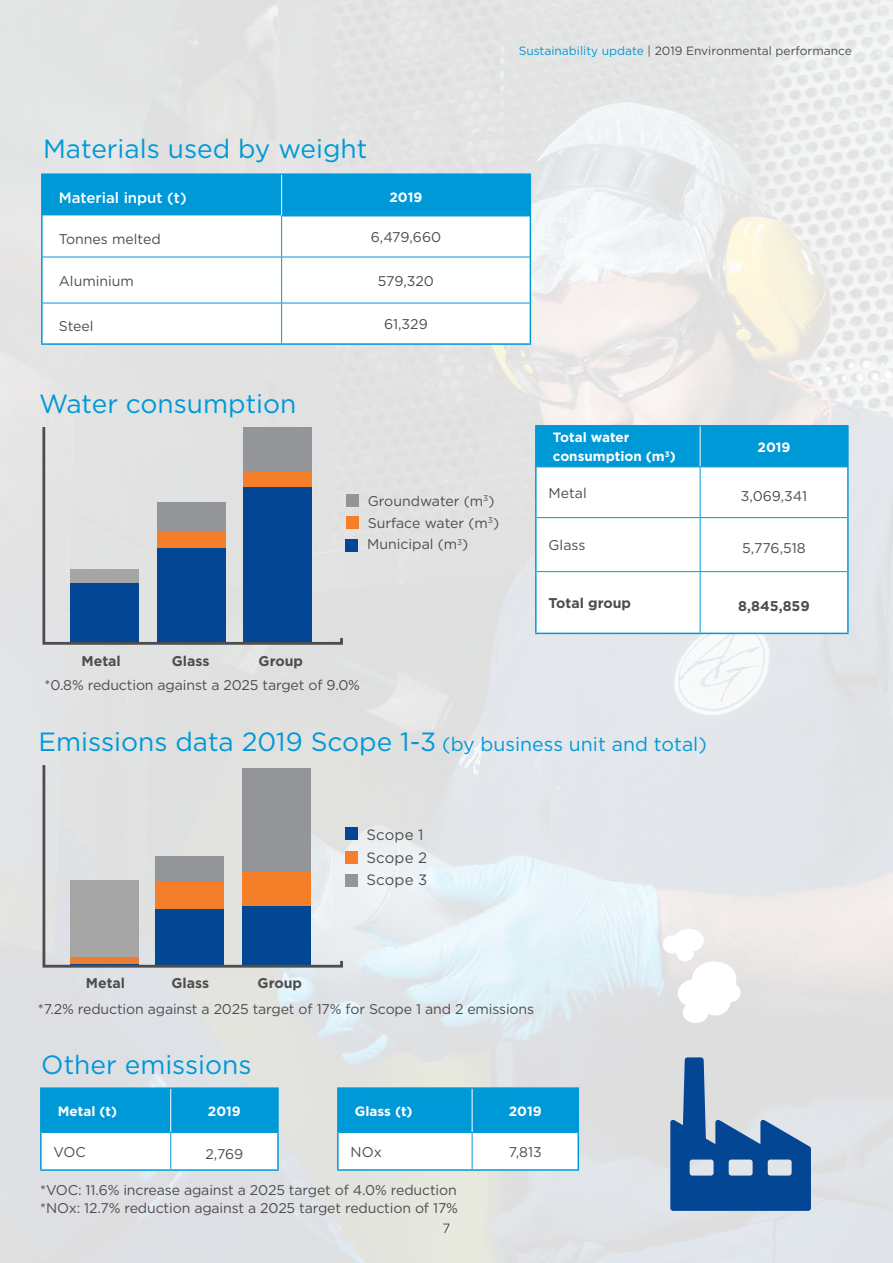
<style>
.page{position:relative;width:893px;height:1263px;background:#fff}
.page>*{position:absolute;margin:0;border:0;box-sizing:border-box;transform-origin:0 0}
.t1{font:26.4px "Gotham";color:#0099d8}
.t2{font:15px/22px "Gotham";letter-spacing:.01em;color:#4d4d4f}
.t3{font:500 15px "Gotham";color:#fff}
.t4{font:14.1px/17.7px "Gotham";letter-spacing:-.01em;color:#4d4d4f}
.t5{font:700 14.1px "Gotham";color:#4d4d4f}
.t6{font:700 13.5px/19.5px "Gotham";color:#fff}
.t7{font:13.5px "Gotham";color:#4d4d4f}
.t8{font:12px "Gotham";color:#4d4d4f}
.s1{color:#0099d8}
.s2{font-size:19.5px}
</style>
<div class="page">
<img style="left:0;top:0;width:893px;height:1263px">
<svg style="left:43px;top:175px;width:487px;height:168px"></svg>
<hr style="left:41px;top:173px;width:241px;height:2px;background:#0099d8">
<hr style="left:41px;top:175px;width:2px;height:41px;background:#0099d8">
<hr style="left:282px;top:173px;width:249px;height:2px;background:#0099d8">
<hr style="left:530px;top:175px;width:1px;height:41px;background:#0099d8">
<hr style="left:281px;top:175px;width:1px;height:41px;background:#fff">
<hr style="left:43px;top:216px;width:238px;height:1px;background:#fff">
<hr style="left:41px;top:216px;width:2px;height:41px;background:#0099d8">
<hr style="left:41px;top:257px;width:2px;height:46px;background:#0099d8">
<hr style="left:281px;top:216px;width:1px;height:41px;background:#0099d8">
<hr style="left:43px;top:257px;width:239px;height:1px;background:#0099d8">
<hr style="left:281px;top:257px;width:1px;height:46px;background:#0099d8">
<hr style="left:43px;top:303px;width:239px;height:1px;background:#0099d8">
<hr style="left:281px;top:303px;width:1px;height:40px;background:#0099d8">
<hr style="left:41px;top:303px;width:2px;height:40px;background:#0099d8">
<hr style="left:41px;top:343px;width:241px;height:2px;background:#0099d8">
<hr style="left:281px;top:216px;width:249px;height:1px;background:#0099d8">
<hr style="left:530px;top:216px;width:1px;height:41px;background:#0099d8">
<hr style="left:530px;top:257px;width:1px;height:46px;background:#0099d8">
<hr style="left:530px;top:303px;width:1px;height:40px;background:#0099d8">
<hr style="left:282px;top:343px;width:249px;height:2px;background:#0099d8">
<hr style="left:282px;top:257px;width:248px;height:1px;background:#0099d8">
<hr style="left:282px;top:303px;width:248px;height:1px;background:#0099d8">
<div style="left:345px;top:539px;width:13px;height:13px;background:#034694"></div>
<div style="left:346px;top:494px;width:12px;height:13px;background:#939598"></div>
<div style="left:537px;top:426px;width:310px;height:40px;background:#0099d8"></div>
<svg style="left:537px;top:467px;width:310px;height:166px"></svg>
<hr style="left:535px;top:425px;width:165px;height:1px;background:#0099d8">
<hr style="left:535px;top:426px;width:2px;height:41px;background:#0099d8">
<hr style="left:700px;top:425px;width:149px;height:1px;background:#0099d8">
<hr style="left:847px;top:426px;width:2px;height:41px;background:#0099d8">
<hr style="left:700px;top:426px;width:1px;height:40px;background:#fff">
<hr style="left:537px;top:466px;width:163px;height:1px;background:#0099d8">
<hr style="left:700px;top:466px;width:147px;height:1px;background:#0099d8">
<hr style="left:700px;top:467px;width:1px;height:50px;background:#0099d8">
<hr style="left:537px;top:517px;width:163px;height:1px;background:#0099d8">
<hr style="left:700px;top:517px;width:147px;height:1px;background:#0099d8">
<hr style="left:700px;top:518px;width:1px;height:53px;background:#0099d8">
<hr style="left:537px;top:571px;width:163px;height:1px;background:#0099d8">
<hr style="left:700px;top:571px;width:147px;height:1px;background:#0099d8">
<hr style="left:700px;top:572px;width:1px;height:61px;background:#0099d8">
<hr style="left:535px;top:467px;width:2px;height:51px;background:#0099d8">
<hr style="left:847px;top:467px;width:2px;height:51px;background:#0099d8">
<hr style="left:535px;top:518px;width:2px;height:54px;background:#0099d8">
<hr style="left:847px;top:518px;width:2px;height:54px;background:#0099d8">
<hr style="left:535px;top:572px;width:2px;height:61px;background:#0099d8">
<hr style="left:847px;top:572px;width:2px;height:61px;background:#0099d8">
<hr style="left:535px;top:633px;width:165px;height:1px;background:#0099d8">
<hr style="left:700px;top:633px;width:149px;height:1px;background:#0099d8">
<div style="left:346px;top:517px;width:12px;height:12px;background:#f57f29"></div>
<div style="left:41px;top:424px;width:303px;height:222px;background:#e1e2e2"></div>
<svg style="left:42px;top:1089px;width:235px;height:80px"></svg>
<hr style="left:40px;top:1087px;width:131px;height:2px;background:#0099d8">
<hr style="left:40px;top:1089px;width:2px;height:43px;background:#0099d8">
<hr style="left:171px;top:1087px;width:108px;height:2px;background:#0099d8">
<hr style="left:277px;top:1089px;width:2px;height:43px;background:#0099d8">
<hr style="left:40px;top:1132px;width:2px;height:37px;background:#0099d8">
<hr style="left:277px;top:1132px;width:2px;height:37px;background:#0099d8">
<hr style="left:40px;top:1169px;width:131px;height:2px;background:#0099d8">
<hr style="left:171px;top:1169px;width:108px;height:2px;background:#0099d8">
<hr style="left:170px;top:1089px;width:1px;height:43px;background:#fff">
<hr style="left:42px;top:1132px;width:129px;height:1px;background:#0099d8">
<hr style="left:171px;top:1132px;width:106px;height:1px;background:#0099d8">
<hr style="left:170px;top:1133px;width:1px;height:36px;background:#0099d8">
<svg style="left:339px;top:1089px;width:239px;height:80px"></svg>
<hr style="left:337px;top:1087px;width:135px;height:2px;background:#0099d8">
<hr style="left:337px;top:1089px;width:2px;height:43px;background:#0099d8">
<hr style="left:472px;top:1087px;width:107px;height:2px;background:#0099d8">
<hr style="left:578px;top:1089px;width:1px;height:43px;background:#0099d8">
<hr style="left:337px;top:1132px;width:2px;height:37px;background:#0099d8">
<hr style="left:578px;top:1132px;width:1px;height:37px;background:#0099d8">
<hr style="left:337px;top:1169px;width:135px;height:2px;background:#0099d8">
<hr style="left:472px;top:1169px;width:107px;height:2px;background:#0099d8">
<hr style="left:472px;top:1089px;width:1px;height:43px;background:#fff">
<hr style="left:339px;top:1132px;width:133px;height:1px;background:#0099d8">
<hr style="left:472px;top:1132px;width:106px;height:1px;background:#0099d8">
<hr style="left:472px;top:1133px;width:1px;height:36px;background:#0099d8">
<div style="left:346px;top:851px;width:12px;height:12px;background:#f57f29"></div>
<div style="left:346px;top:874px;width:12px;height:13px;background:#939598"></div>
<div style="left:346px;top:828px;width:12px;height:12px;background:#034694"></div>
<svg style="left:670px;top:1057px;width:141px;height:154px;background:#698db8"></svg>
<div style="left:683px;top:1002px;width:25px;height:21px;background:#fff;border-radius:50%"></div>
<div style="left:676px;top:947px;width:18px;height:14px;background:#fff;border-radius:50%"></div>
<div style="left:678px;top:979px;width:36px;height:29px;background:#fff;border-radius:50%"></div>
<div style="left:700px;top:988px;width:30px;height:27px;background:#fff;border-radius:50%"></div>
<div style="left:663px;top:935px;width:20px;height:18px;background:#fff;border-radius:50%"></div>
<div style="left:692px;top:961px;width:44px;height:35px;background:#fff;border-radius:50%"></div>
<div style="left:674px;top:929px;width:30px;height:23px;background:#fff;border-radius:50%"></div>
<div style="left:722px;top:983px;width:19px;height:19px;background:#fff;border-radius:50%"></div>
<div style="left:157px;top:503px;width:69px;height:29px;background:#939598"></div>
<div style="left:157px;top:532px;width:69px;height:16px;background:#f57f29"></div>
<div style="left:157px;top:548px;width:69px;height:94px;background:#034694"></div>
<div style="left:70px;top:569px;width:69px;height:14px;background:#a5a5a5"></div>
<div style="left:70px;top:583px;width:69px;height:59px;background:#034694"></div>
<div style="left:243px;top:427px;width:69px;height:44px;background:#939598"></div>
<div style="left:243px;top:471px;width:69px;height:17px;background:#f57f29"></div>
<div style="left:243px;top:488px;width:69px;height:154px;background:#034694"></div>
<svg style="left:41px;top:762px;width:303px;height:207px;background:#b2b3b7"></svg>
<p class="t8" style="left:519px;top:43px;width:335px"><span class="s1">Sustainability update</span> | 2019 Environmental performance</p>
<h1 class="t1" style="left:43px;top:131px;width:326px">Materials used by weight</h1>
<p class="t3" style="left:59px;top:188px;width:129px">Material input (t)</p>
<p class="t6" style="left:390px;top:187px;width:34px">2019</p>
<p class="t4" style="left:59px;top:230px;width:103px">Tonnes melted</p>
<p class="t4" style="left:371px;top:228px;width:72px">6,479,660</p>
<p class="t4" style="left:59px;top:271px;width:77px">Aluminium</p>
<p class="t4" style="left:378px;top:271px;width:58px">579,320</p>
<p class="t4" style="left:59px;top:317px;width:36px">Steel</p>
<p class="t4" style="left:384px;top:315px;width:45px">61,329</p>
<h1 class="t1" style="left:39px;top:387px;width:259px">Water consumption</h1>
<p class="t4" style="left:368px;top:492px;width:128px">Groundwater (m<sup>3</sup>)</p>
<p class="t4" style="left:368px;top:514px;width:133px">Surface water (m<sup>3</sup>)</p>
<p class="t4" style="left:367px;top:535px;width:103px">Municipal (m<sup>3</sup>)</p>
<p class="t5" style="left:81px;top:652px;width:41px">Metal</p>
<p class="t5" style="left:172px;top:652px;width:39px">Glass</p>
<p class="t5" style="left:259px;top:652px;width:46px">Group</p>
<p class="t4" style="left:44px;top:676px;width:317px">*0.8% reduction against a 2025 target of 9.0%</p>
<p class="t6" style="left:553px;top:427px;width:124px">Total water consumption (m<sup>3</sup>)</p>
<p class="t6" style="left:758px;top:437px;width:34px">2019</p>
<p class="t4" style="left:549px;top:484px;width:40px">Metal</p>
<p class="t4" style="left:741px;top:487px;width:68px">3,069,341</p>
<p class="t4" style="left:549px;top:536px;width:38px">Glass</p>
<p class="t4" style="left:742px;top:539px;width:65px">5,776,518</p>
<p class="t5" style="left:549px;top:594px;width:84px">Total group</p>
<p class="t5" style="left:738px;top:597px;width:73px">8,845,859</p>
<h1 class="t1" style="left:39px;top:725px;width:670px">Emissions data 2019 Scope 1-3 <span class="s2">(by business unit and total)</span></h1>
<p class="t2" style="left:367px;top:823px;width:58px">Scope 1</p>
<p class="t5" style="left:86px;top:974px;width:41px">Metal</p>
<p class="t5" style="left:171px;top:974px;width:39px">Glass</p>
<p class="t5" style="left:258px;top:974px;width:46px">Group</p>
<p class="t2" style="left:367px;top:846px;width:62px">Scope 2<br>Scope 3</p>
<p class="t4" style="left:38px;top:999px;width:498px">*7.2% reduction against a 2025 target of 17% for Scope 1 and 2 emissions</p>
<h1 class="t1" style="left:41px;top:1048px;width:212px">Other emissions</h1>
<p class="t6" style="left:58px;top:1101px;width:61px">Metal (t)</p>
<p class="t6" style="left:208px;top:1101px;width:34px">2019</p>
<p class="t4" style="left:54px;top:1143px;width:34px">VOC</p>
<p class="t4" style="left:205px;top:1144px;width:39px">2,769</p>
<p class="t6" style="left:355px;top:1101px;width:59px">Glass (t)</p>
<p class="t6" style="left:509px;top:1101px;width:34px">2019</p>
<p class="t4" style="left:351px;top:1143px;width:33px">NOx</p>
<p class="t4" style="left:509px;top:1142px;width:35px">7,813</p>
<p class="t4" style="left:40px;top:1181px;width:419px">*VOC: 11.6% increase against a 2025 target of 4.0% reduction *NOx: 12.7% reduction against a 2025 target reduction of 17%</p>
<p class="t7" style="left:442px;top:1220px;width:10px">7</p>
</div>
